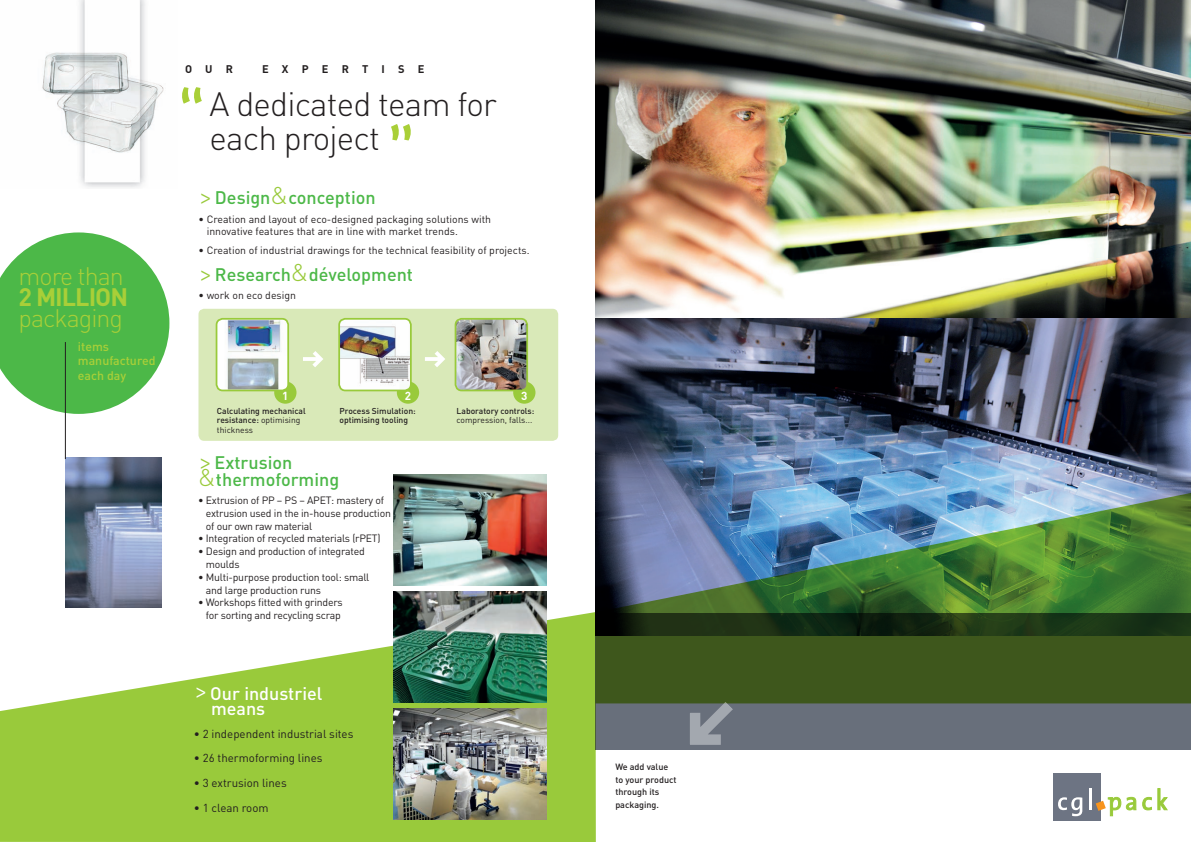
<style>
.page{position:relative;width:1191px;height:842px;background:#fff}
.page>*{position:absolute;margin:0;border:0;box-sizing:border-box;transform-origin:0 0}
.t1{font:500 65px "Bliss";color:#a9cf38}
.t2{font:300 33.3px/33.3px "DIN";letter-spacing:-.025em;color:#231f20}
.t3{font:300 25px "DIN";letter-spacing:-.04em;color:#a9cf38}
.t4{font:700 25px "DIN";color:#a9cf38}
.t5{font:500 18px/17px "DIN";color:#4cb848}
.t6{font:500 18px/15px "DIN";color:#fff}
.t7{font:500 12.4px/14.4px "DIN";color:#a9cf38}
.t8{font:700 11.6px "DIN";color:#fff}
.t9{font:11.5px "DIN";color:#231f20}
.t10{font:700 11px "DIN";letter-spacing:1.2em;color:#231f20}
.t11{font:10.5px/12.8px "DIN";letter-spacing:-.02em;color:#231f20}
.t12{font:10.5px/12.8px "DIN";color:#231f20}
.t13{font:500 9px/12.5px "DIN";color:#231f20}
.t14{font:500 8.5px/9.5px "DIN";color:#231f20}
.t15{font:8.5px "DIN";color:#231f20}
.s1{font-weight:300;font-size:28px;color:#99ca3b}
.s2{font-weight:300;font-size:24px;color:#99ca3b}
.s3{font-weight:400}
.s4{font-weight:300;font-size:28px}
</style>
<div class="page">
<svg style="left:0;top:612px;width:596px;height:230px;fill:#99ca3b"></svg>
<img style="left:595px;top:1px;width:596px;height:492px">
<div style="left:595px;top:613px;width:596px;height:136px;background:#686f7b"></div>
<svg style="left:595px;top:493px;width:596px;height:210px"></svg>
<svg style="left:690px;top:702px;width:43px;height:43px"></svg>
<img style="left:42px;top:0;width:122px;height:188px">
<div style="left:1053px;top:773px;width:47px;height:47px;background:#6d7483"></div>
<svg style="left:1058px;top:797px;width:24px;height:19px"></svg>
<hr style="left:1088px;top:788px;width:3px;height:22px;background:#fff">
<svg style="left:1095px;top:797px;width:41px;height:19px"></svg>
<svg style="left:1142px;top:797px;width:9px;height:13px"></svg>
<svg style="left:1157px;top:788px;width:10px;height:22px"></svg>
<img style="left:393px;top:708px;width:153px;height:111px">
<div style="left:198px;top:309px;width:360px;height:132px;background:#d9e9b8;border-radius:6px"></div>
<div style="left:274px;top:381px;width:22px;height:23px;background:#99ca3b;border-radius:50%"></div>
<div style="left:216px;top:319px;width:72px;height:71px;background:#fff;border-radius:6px"></div>
<img style="left:226px;top:321px;width:60px;height:67px">
<div style="left:216px;top:318px;width:73px;height:73px;border:2px solid #99ca3b;border-radius:6px"></div>
<svg style="left:303px;top:351px;width:20px;height:16px"></svg>
<div style="left:397px;top:381px;width:22px;height:23px;background:#99ca3b;border-radius:50%"></div>
<img style="left:341px;top:321px;width:68px;height:67px">
<div style="left:338px;top:318px;width:74px;height:73px;border:2px solid #99ca3b;border-radius:6px"></div>
<svg style="left:425px;top:351px;width:20px;height:16px"></svg>
<div style="left:513px;top:381px;width:22px;height:23px;background:#99ca3b;border-radius:50%"></div>
<img style="left:457px;top:321px;width:68px;height:67px">
<div style="left:454px;top:318px;width:74px;height:73px;border:2px solid #99ca3b;border-radius:6px"></div>
<svg style="left:0;top:232px;width:169px;height:182px"></svg>
<img style="left:65px;top:458px;width:97px;height:150px">
<hr style="left:65px;top:342px;width:1px;height:117px;background:#231f20">
<img style="left:393px;top:591px;width:153px;height:111px">
<img style="left:393px;top:474px;width:153px;height:111px">
<h3 class="t3" style="left:19px;top:259px;width:107px">more than</h3>
<h3 class="t4" style="left:19px;top:280px;width:49px">2 MILLIO</h3>
<h3 class="t4" style="left:110px;top:280px;width:19px">N</h3>
<h3 class="t3" style="left:19px;top:301px;width:106px">packaging</h3>
<p class="t7" style="left:78px;top:339px;width:79px">items manufactured each day</p>
<p class="t10" style="left:185px;top:62px;width:50px">OUR</p>
<p class="t10" style="left:262px;top:62px;width:164px">EXPERTISE</p>
<h1 class="t1" style="left:179px;top:79px;width:28px">‘‘</h1>
<h2 class="t2" style="left:209px;top:87px;width:289px">A dedicated team for each project</h2>
<h1 class="t1" style="left:414px;top:149px;width:28px;rotate:-180deg">‘‘</h1>
<h3 class="t5" style="left:198px;top:189px;width:179px"><span class="s1">&gt;</span> Design<span class="s2">&amp;</span>conception</h3>
<p class="t12" style="left:207px;top:213px;width:286px;text-indent:-8px">• Creation and layout of eco-designed packaging solutions with innovative features that are in line with market trends.</p>
<p class="t12" style="left:198px;top:244px;width:332px">• Creation of industrial drawings for the technical feasibility of projects.</p>
<h3 class="t5" style="left:198px;top:265px;width:216px"><span class="s1">&gt;</span> Research<span class="s2">&amp;</span>dévelopment</h3>
<p class="t12" style="left:198px;top:289px;width:99px">• work on eco design</p>
<p class="t8" style="left:282px;top:388px;width:8px">1</p>
<p class="t14" style="left:217px;top:406px;width:90px">Calculating mechanical resistance: <span class="s3">optimising thickness</span></p>
<p class="t8" style="left:405px;top:388px;width:8px">2</p>
<p class="t14" style="left:339px;top:406px;width:78px">Process Simulation: optimising tooling</p>
<h3 class="t5" style="left:198px;top:453px;width:143px"><span class="s1">&gt;</span> Extrusion <span class="s2">&amp;</span>thermoforming</h3>
<p class="t11" style="left:206px;top:494px;width:187px;text-indent:-8px">• Extrusion of PP – PS – APET: mastery of extrusion used in the in-house production of our own raw material</p>
<p class="t11" style="left:198px;top:532px;width:184px">• Integration of recycled materials (rPET)</p>
<p class="t11" style="left:206px;top:545px;width:160px;text-indent:-8px">• Design and production of integrated moulds</p>
<p class="t11" style="left:206px;top:571px;width:165px;text-indent:-8px">• Multi-purpose production tool: small and large production runs</p>
<p class="t11" style="left:198px;top:596px;width:146px;text-align:center">• Workshops fitted with grinders for sorting and recycling scrap</p>
<h3 class="t6" style="left:211px;top:685px;width:113px;text-indent:-17px"><span class="s4">&gt;</span> Our industriel means</h3>
<p class="t9" style="left:194px;top:727px;width:161px">• 2 independent industrial sites</p>
<p class="t9" style="left:194px;top:751px;width:130px">• 26 thermoforming lines</p>
<p class="t9" style="left:194px;top:776px;width:95px">• 3 extrusion lines</p>
<p class="t9" style="left:194px;top:801px;width:76px">• 1 clean room</p>
<p class="t8" style="left:521px;top:388px;width:8px">3</p>
<p class="t14" style="left:456px;top:406px;width:79px">Laboratory controls:</p>
<p class="t15" style="left:456px;top:415px;width:77px">compression, falls...</p>
<p class="t13" style="left:615px;top:760px;width:63px">We add value to your product through its packaging.</p>
</div>
